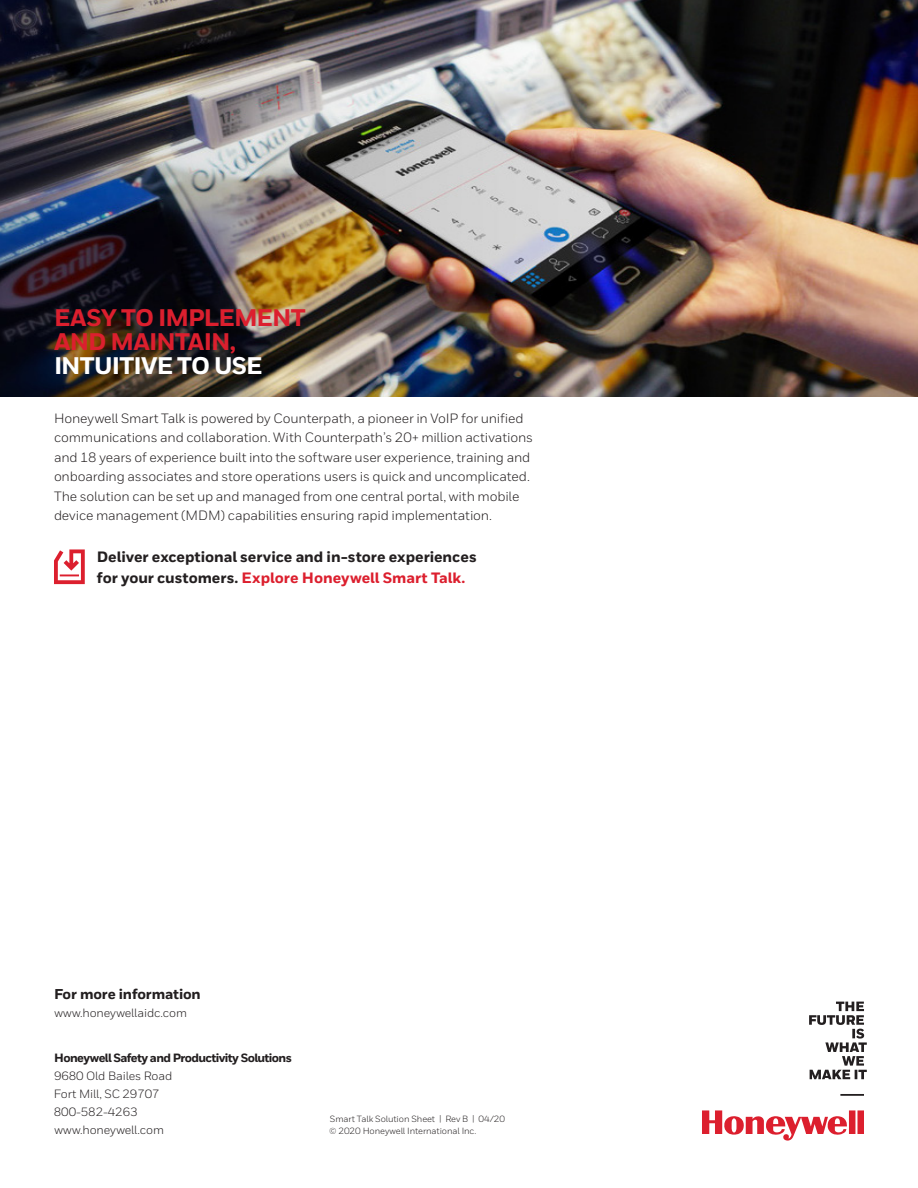
<style>
.page{position:relative;width:918px;height:1188px;background:#fff}
.page>*{position:absolute;margin:0;border:0;box-sizing:border-box;transform-origin:0 0}
.Heading_1__16_16{font:800 24px/24px "Honeywell Sans";letter-spacing:-.035em;color:#dc1f2e}
.Body_Heading{font:800 15px/21px "Honeywell Sans";letter-spacing:-.005em;color:#231f20}
.Cover__Address_Block{font:800 14.25px "Honeywell Sans";letter-spacing:-.01em;color:#231f20}
.Body__9_13_pt{font:13.5px/19.5px "Honeywell Sans";letter-spacing:-.01em;color:#231f20}
.Cover__Address_Block-2{font:12px "Honeywell Sans";letter-spacing:-.01em;color:#231f20}
.Cover__Address_Block-3{font:800 12px "Honeywell Sans";letter-spacing:-.05em;color:#231f20}
.Cover__Copyright{font:9px "Honeywell Sans";letter-spacing:-.01em;color:#231f20}
.s1{color:#fff}
.s2{color:#dc1f2e}
</style>
<div class="page">
<svg style="left:702px;top:1110px;width:162px;height:31px"></svg>
<svg style="left:809px;top:1002px;width:58px;height:94px"></svg>
<svg style="left:54px;top:549px;width:31px;height:35px"></svg>
<img style="left:0;top:0;width:918px;height:397px">
<p class="Heading_1__16_16" style="left:54px;top:306px;width:253px">EASY TO IMPLEMENT<br>AND MAINTAIN,<br><span class="s1">INTUITIVE TO USE</span></p>
<p class="Body__9_13_pt" style="left:54px;top:408px;width:481px">Honeywell Smart Talk is powered by Counterpath, a pioneer in VoIP for unified communications and collaboration. With Counterpath’s 20+ million activations and 18 years of experience built into the software user experience, training and onboarding associates and store operations users is quick and uncomplicated.<br>The solution can be set up and managed from one central portal, with mobile device management (MDM) capabilities ensuring rapid implementation.</p>
<p class="Body_Heading" style="left:97px;top:547px;width:381px">Deliver exceptional service and in-store experiences for your customers. <span class="s2">Explore Honeywell Smart Talk.</span></p>
<p class="Cover__Address_Block" style="left:54px;top:985px;width:148px">For more information</p>
<p class="Cover__Address_Block-2" style="left:54px;top:1006px;width:134px">www.honeywellaidc.com</p>
<p class="Cover__Address_Block-3" style="left:54px;top:1050px;width:239px">Honeywell Safety and Productivity Solutions</p>
<p class="Cover__Address_Block-2" style="left:54px;top:1069px;width:120px">9680 Old Bailes Road</p>
<p class="Cover__Address_Block-2" style="left:54px;top:1087px;width:107px">Fort Mill, SC 29707</p>
<p class="Cover__Address_Block-2" style="left:54px;top:1105px;width:85px">800-582-4263</p>
<p class="Cover__Address_Block-2" style="left:54px;top:1123px;width:111px">www.honeywell.com</p>
<p class="Cover__Copyright" style="left:330px;top:1114px;width:177px">Smart Talk Solution Sheet | Rev B | 04/20</p>
<p class="Cover__Copyright" style="left:329px;top:1126px;width:149px">© 2020 Honeywell International Inc.</p>
</div>
